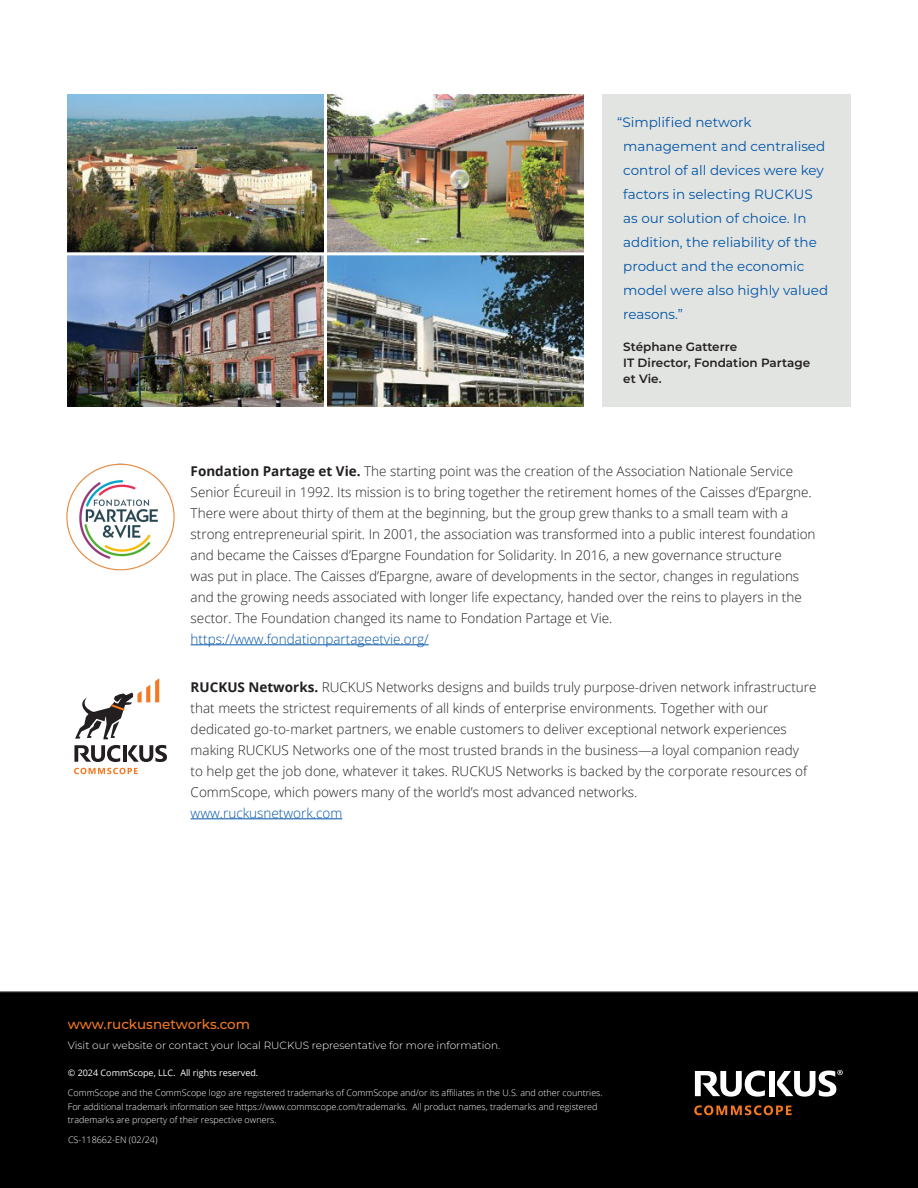
<style>
.page{position:relative;width:918px;height:1188px;background:#fff}
.page>*{position:absolute;margin:0;border:0;box-sizing:border-box;transform-origin:0 0}
.RUCK_Body_text_9pt{font:300 13.5px/21px "Open Sans";color:#231f20}
.RUCK_Quote_text-Unboxed_Blue{font:13.5px/24px "Montserrat";color:#0154a6}
.RUCK_Body_text_9pt-2{font:300 13.5px "Open Sans";color:#0154a6}
.RUCK_commscope_com{font:500 13.5px "Montserrat";letter-spacing:-.005em;color:#f47921}
.RUCK_Quote_Attribute{font:600 12px/15.8px "Montserrat";color:#231f20}
.RUCK_Legal{font:300 10.5px "Montserrat";color:#fff}
.RUCK_Legal-2{font:300 9px/13.5px "Open Sans";color:#fff}
.RUCK_Legal-3{font:9px "Open Sans";color:#fff}
.s1{font-weight:700}
</style>
<div class="page">
<div style="left:0;top:991px;width:918px;height:197px;background:#000001"></div>
<div style="left:769px;top:1071px;width:6px;height:25px;background:#fff"></div>
<svg style="left:695px;top:1071px;width:70px;height:26px"></svg>
<svg style="left:777px;top:1070px;width:66px;height:27px"></svg>
<svg style="left:694px;top:1105px;width:98px;height:10px"></svg>
<img style="left:68px;top:94px;width:516px;height:313px">
<hr style="left:55px;top:252px;width:537px;height:3px;background:#fff">
<hr style="left:324px;top:84px;width:3px;height:329px;background:#fff">
<div style="left:602px;top:94px;width:248px;height:313px;background:#e2e4e2"></div>
<hr style="left:191px;top:644px;width:238px;height:1px;background:#0154a6">
<hr style="left:191px;top:818px;width:151px;height:1px;background:#0154a6">
<img style="left:66px;top:463px;width:109px;height:108px">
<svg style="left:75px;top:678px;width:84px;height:61px"></svg>
<hr style="left:123px;top:745px;width:4px;height:17px;background:#231f20">
<svg style="left:128px;top:745px;width:39px;height:17px"></svg>
<svg style="left:74px;top:745px;width:46px;height:17px"></svg>
<svg style="left:74px;top:768px;width:64px;height:6px"></svg>
<p class="RUCK_Quote_text-Unboxed_Blue" style="left:623px;top:110px;width:206px;text-indent:-6px">“Simplified network management and centralised control of all devices were key factors in selecting RUCKUS as our solution of choice. In addition, the reliability of the product and the economic model were also highly valued reasons.”</p>
<p class="RUCK_Quote_Attribute" style="left:623px;top:339px;width:189px">Stéphane Gatterre<br>IT Director, Fondation Partage et Vie.</p>
<p class="RUCK_Body_text_9pt" style="left:191px;top:460px;width:626px"><span class="s1">Fondation Partage et Vie.</span> The starting point was the creation of the Association Nationale Service Senior Écureuil in 1992. Its mission is to bring together the retirement homes of the Caisses d’Epargne.<br>There were about thirty of them at the beginning, but the group grew thanks to a small team with a strong entrepreneurial spirit. In 2001, the association was transformed into a public interest foundation and became the Caisses d’Epargne Foundation for Solidarity. In 2016, a new governance structure<br>was put in place. The Caisses d’Epargne, aware of developments in the sector, changes in regulations and the growing needs associated with longer life expectancy, handed over the reins to players in the sector. The Foundation changed its name to Fondation Partage et Vie.</p>
<p class="RUCK_Body_text_9pt-2" style="left:191px;top:630px;width:240px">https://www.fondationpartageetvie.org/</p>
<p class="RUCK_Body_text_9pt" style="left:191px;top:676px;width:627px"><span class="s1">RUCKUS Networks.</span> RUCKUS Networks designs and builds truly purpose-driven network infrastructure that meets the strictest requirements of all kinds of enterprise environments. Together with our dedicated go-to-market partners, we enable customers to deliver exceptional network experiences making RUCKUS Networks one of the most trusted brands in the business—a loyal companion ready<br>to help get the job done, whatever it takes. RUCKUS Networks is backed by the corporate resources of CommScope, which powers many of the world’s most advanced networks.</p>
<p class="RUCK_Body_text_9pt-2" style="left:191px;top:804px;width:153px">www.ruckusnetwork.com</p>
<p class="RUCK_commscope_com" style="left:68px;top:1015px;width:184px">www.ruckusnetworks.com</p>
<p class="RUCK_Legal" style="left:68px;top:1038px;width:434px">Visit our website or contact your local RUCKUS representative for more information.</p>
<p class="RUCK_Legal-3" style="left:68px;top:1066px;width:192px">© 2024 CommScope, LLC. All rights reserved.</p>
<p class="RUCK_Legal-2" style="left:68px;top:1086px;width:536px">CommScope and the CommScope logo are registered trademarks of CommScope and/or its affiliates in the U.S. and other countries.<br>For additional trademark information see https://www.commscope.com/trademarks. All product names, trademarks and registered trademarks are property of their respective owners.</p>
<p class="RUCK_Legal-2" style="left:68px;top:1133px;width:91px">CS-118662-EN (02/24)</p>
</div>
